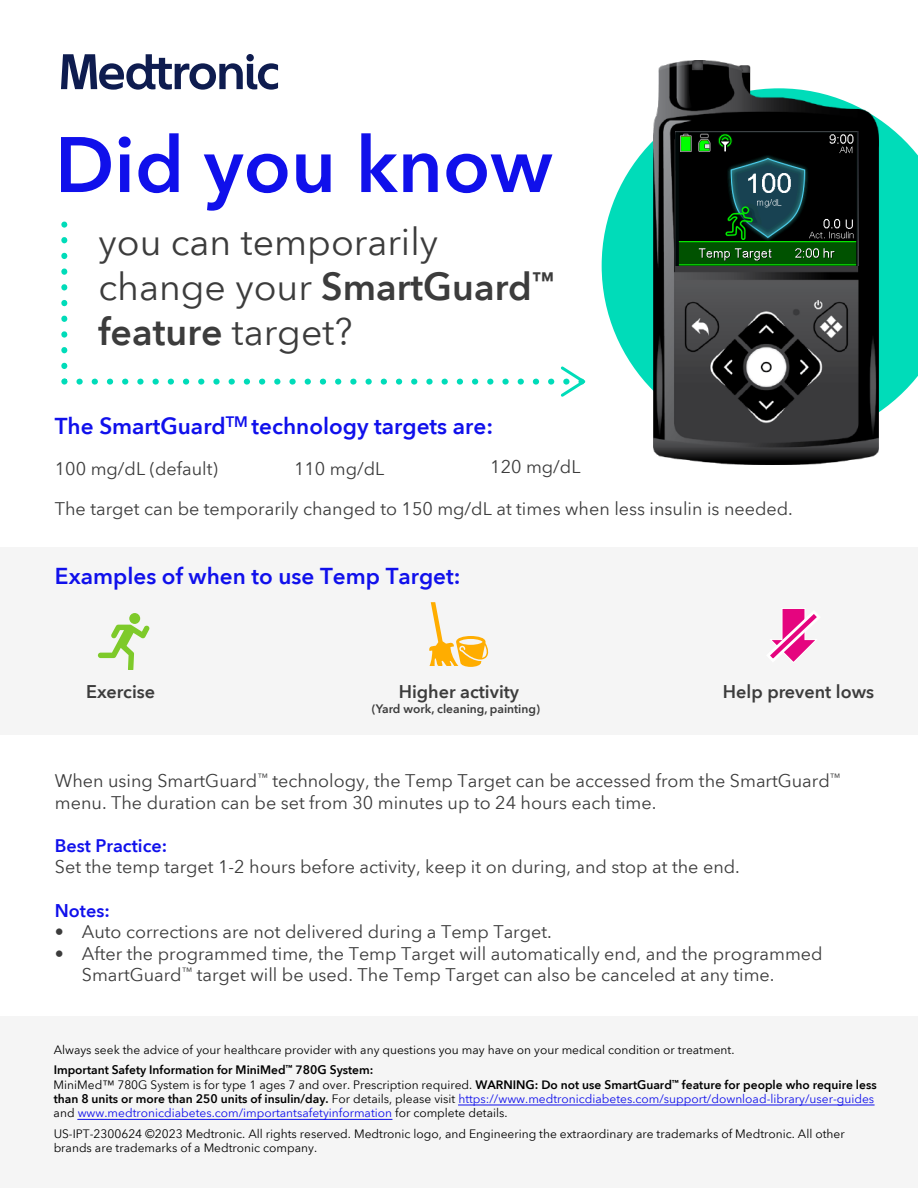
<style>
.page{position:relative;width:918px;height:1188px;background:#fff}
.page>*{position:absolute;margin:0;border:0;box-sizing:border-box;transform-origin:0 0}
.t1{font:600 77.7px "Avenir Next World";color:#1010eb}
.t2{font:37.5px/45px "Avenir Next World";color:#3c3c3c}
.t3{font:600 22.5px "Avenir Next World";color:#1010eb}
.t4{font:18px/21.6px "Avenir Next World";color:#3c3c3c}
.t5{font:600 18px "Avenir Next World";color:#3c3c3c}
.t6{font:600 18px "Avenir Next World";color:#1010eb}
.t7{font:12px/14.4px "Avenir Next World";color:#1010eb}
.t8{font:12px/20.4px "Avenir Next World";color:#000}
.t9{font:600 12px "Avenir Next World";color:#3c3c3c}
.s1{font-weight:600}
.s2{color:#000}
.s3{font-weight:600;color:#000}
</style>
<div class="page">
<div style="left:0;top:547px;width:918px;height:188px;background:#f5f5f5"></div>
<div style="left:0;top:1017px;width:918px;height:171px;background:#f5f5f5"></div>
<svg style="left:602px;top:118px;width:316px;height:325px;fill:#00dcb9"></svg>
<svg style="left:61px;top:54px;width:217px;height:36px"></svg>
<img style="left:654px;top:60px;width:224px;height:405px">
<svg style="left:429px;top:602px;width:60px;height:65px"></svg>
<svg style="left:770px;top:609px;width:47px;height:53px"></svg>
<div style="left:129px;top:613px;width:11px;height:11px;background:#7eca2a;border-radius:50%"></div>
<svg style="left:98px;top:625px;width:52px;height:45px"></svg>
<img style="left:676px;top:131px;width:183px;height:135px">
<svg style="left:61px;top:237px;width:524px;height:160px"></svg>
<hr style="left:78px;top:1119px;width:314px;height:1px;background:#1010eb">
<hr style="left:458px;top:1105px;width:416px;height:1px;background:#1010eb">
<h1 class="t1" style="left:55px;top:120px;width:499px">Did you know</h1>
<h2 class="t2" style="left:98px;top:220px;width:457px">you can temporarily change your <span class="s1">SmartGuard</span><sup>™ </sup><span class="s1">feature</span> target?</h2>
<p class="t3" style="left:55px;top:413px;width:440px">The SmartGuard<sup>TM</sup> technology targets are:</p>
<p class="t4" style="left:55px;top:458px;width:165px">100 mg/dL (default)</p>
<p class="t4" style="left:294px;top:458px;width:92px">110 mg/dL</p>
<p class="t4" style="left:490px;top:456px;width:92px">120 mg/dL</p>
<p class="t4" style="left:55px;top:498px;width:740px">The target can be temporarily changed to 150 mg/dL at times when less insulin is needed.</p>
<p class="t3" style="left:55px;top:563px;width:407px">Examples of when to use Temp Target:</p>
<p class="t5" style="left:86px;top:681px;width:70px">Exercise</p>
<p class="t5" style="left:399px;top:681px;width:122px">Higher activity</p>
<p class="t5" style="left:723px;top:681px;width:153px">Help prevent lows</p>
<p class="t9" style="left:372px;top:702px;width:170px">(Yard work, cleaning, painting)</p>
<p class="t4" style="left:55px;top:770px;width:787px">When using SmartGuard<sup>™</sup> technology, the Temp Target can be accessed from the SmartGuard<sup>™ </sup>menu. The duration can be set from 30 minutes up to 24 hours each time.</p>
<p class="t6" style="left:55px;top:835px;width:114px">Best Practice:</p>
<p class="t4" style="left:55px;top:856px;width:686px">Set the temp target 1-2 hours before activity, keep it on during, and stop at the end.</p>
<p class="t6" style="left:55px;top:900px;width:56px">Notes:</p>
<p class="t4" style="left:55px;top:921px;width:498px">• Auto corrections are not delivered during a Temp Target.</p>
<p class="t4" style="left:82px;top:943px;width:742px;text-indent:-27px">• After the programmed time, the Temp Target will automatically end, and the programmed<br>SmartGuard<sup>™</sup> target will be used. The Temp Target can also be canceled at any time.</p>
<p class="t8" style="left:54px;top:1039px;width:682px">Always seek the advice of your healthcare provider with any questions you may have on your medical condition or treatment.<br><span class="s1">Important Safety Information for MiniMed</span><sup>™</sup> <span class="s1">780G System:</span></p>
<p class="t7" style="left:54px;top:1077px;width:825px"><span class="s2">MiniMed™ 780G System is for type 1 ages 7 and over. Prescription required.</span> <span class="s3">WARNING: Do not use SmartGuard</span><sup>™</sup> <span class="s3">feature for people who require less than 8 units or more than 250 units of insulin/day.</span> <span class="s2">For details, please visit</span> https://www.medtronicdiabetes.com/support/download-library/user-guides <span class="s2">and</span> www.medtronicdiabetes.com/importantsafetyinformation <span class="s2">for complete details.</span></p>
<p class="t8" style="left:54px;top:1127px;width:793px;line-height:14.4px">US-IPT-2300624 ©2023 Medtronic. All rights reserved. Medtronic logo, and Engineering the extraordinary are trademarks of Medtronic. All other brands are trademarks of a Medtronic company.</p>
</div>
